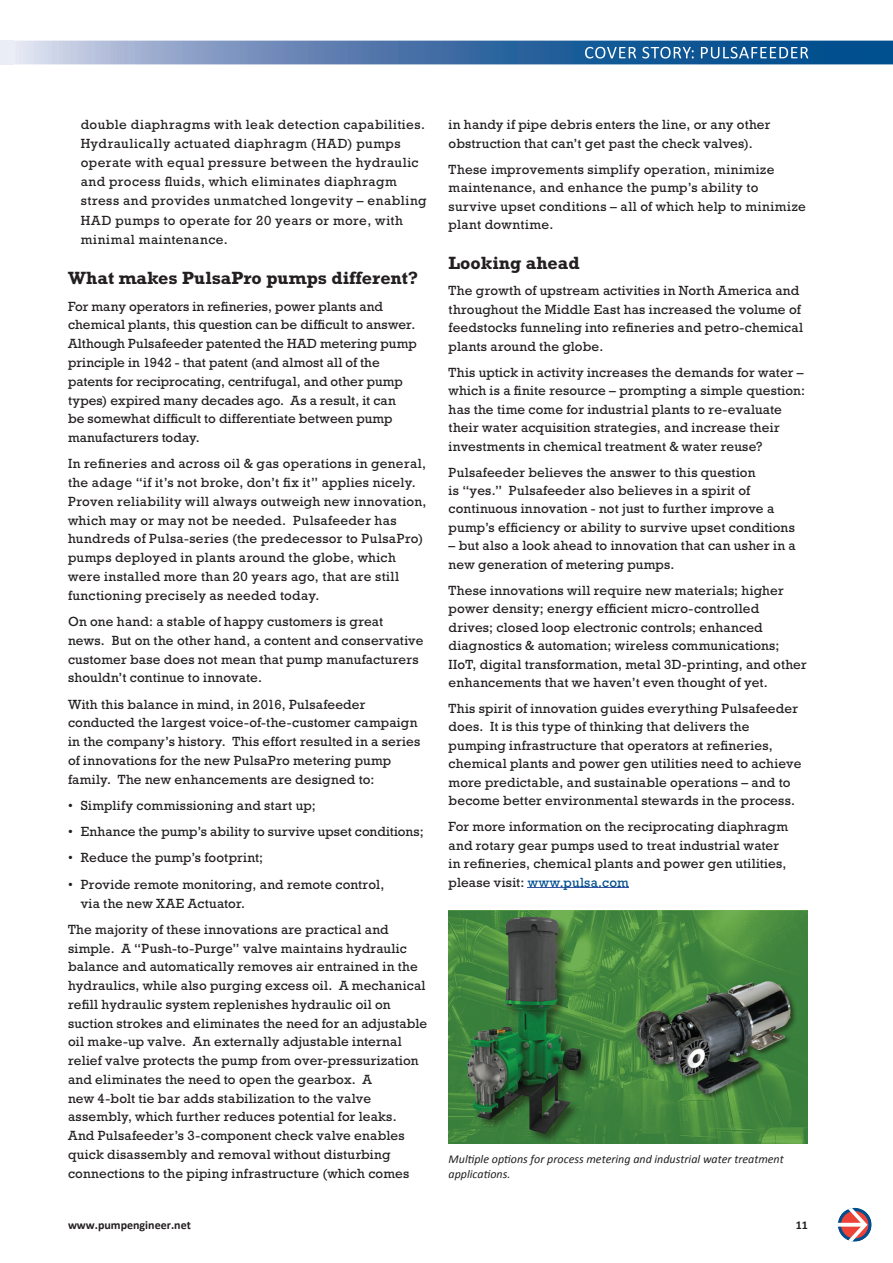
<style>
.page{position:relative;width:893px;height:1263px;background:#fff}
.page>*{position:absolute;margin:0;border:0;box-sizing:border-box;transform-origin:0 0}
.t1{font:700 18px "Rockwell Std";color:#231f20}
.t2{font:18px "Calibri";letter-spacing:.04em;color:#fff}
.t3{font:13.5px/18.8px "Rockwell Std";letter-spacing:.015em;color:#231f20}
.t4{font:13.5px/19px "Rockwell Std";letter-spacing:.035em;color:#231f20}
.t5{font:italic 12px/15px "Calibri";color:#231f20}
.t6{font:700 12px "Calibri";color:#231f20}
.s1{color:#004f8e}
</style>
<div class="page">
<svg style="left:838px;top:1208px;width:34px;height:34px"></svg>
<svg style="left:838px;top:1208px;width:29px;height:34px"></svg>
<svg style="left:14px;top:41px;width:879px;height:23px;background:#557fb0"></svg>
<div style="left:585px;top:47px;width:223px;height:12px;background:#0d5493"></div>
<hr style="left:528px;top:887px;width:101px;height:1px;background:#3853a3">
<img style="left:449px;top:910px;width:359px;height:233px">
<h1 class="t2" style="left:584px;top:41px;width:226px">COVER STORY: PULSAFEEDER</h1>
<p class="t4" style="left:81px;top:115px;width:347px">double diaphragms with leak detection capabilities.<br>Hydraulically actuated diaphragm (HAD) pumps operate with equal pressure between the hydraulic and process fluids, which eliminates diaphragm stress and provides unmatched longevity – enabling HAD pumps to operate for 20 years or more, with minimal maintenance.</p>
<h1 class="t1" style="left:68px;top:268px;width:352px">What makes PulsaPro pumps different?</h1>
<p class="t3" style="left:68px;top:297px;width:350px">For many operators in refineries, power plants and chemical plants, this question can be difficult to answer.<br>Although Pulsafeeder patented the HAD metering pump principle in 1942 - that patent (and almost all of the patents for reciprocating, centrifugal, and other pump types) expired many decades ago. As a result, it can<br>be somewhat difficult to differentiate between pump manufacturers today.</p>
<p class="t3" style="left:68px;top:454px;width:360px">In refineries and across oil &amp; gas operations in general, the adage “if it’s not broke, don’t fix it” applies nicely.<br>Proven reliability will always outweigh new innovation, which may or may not be needed. Pulsafeeder has hundreds of Pulsa-series (the predecessor to PulsaPro) pumps deployed in plants around the globe, which were installed more than 20 years ago, that are still functioning precisely as needed today.</p>
<p class="t3" style="left:68px;top:612px;width:357px">On one hand: a stable of happy customers is great<br>news. But on the other hand, a content and conservative customer base does not mean that pump manufacturers shouldn’t continue to innovate.</p>
<p class="t3" style="left:68px;top:694px;width:354px">With this balance in mind, in 2016, Pulsafeeder conducted the largest voice-of-the-customer campaign in the company’s history. This effort resulted in a series of innovations for the new PulsaPro metering pump family. The new enhancements are designed to:</p>
<p class="t3" style="left:68px;top:796px;width:249px">• Simplify commissioning and start up;</p>
<p class="t3" style="left:68px;top:822px;width:357px">• Enhance the pump’s ability to survive upset conditions;</p>
<p class="t3" style="left:68px;top:848px;width:197px">• Reduce the pump’s footprint;</p>
<p class="t3" style="left:81px;top:875px;width:305px;text-indent:-13px">• Provide remote monitoring, and remote control, via the new XAE Actuator.</p>
<p class="t3" style="left:68px;top:920px;width:361px">The majority of these innovations are practical and simple. A “Push-to-Purge” valve maintains hydraulic balance and automatically removes air entrained in the hydraulics, while also purging excess oil. A mechanical refill hydraulic system replenishes hydraulic oil on suction strokes and eliminates the need for an adjustable oil make-up valve. An externally adjustable internal relief valve protects the pump from over-pressurization and eliminates the need to open the gearbox. A<br>new 4-bolt tie bar adds stabilization to the valve assembly, which further reduces potential for leaks.<br>And Pulsafeeder’s 3-component check valve enables quick disassembly and removal without disturbing connections to the piping infrastructure (which comes</p>
<p class="t3" style="left:449px;top:115px;width:323px">in handy if pipe debris enters the line, or any other obstruction that can’t get past the check valves).</p>
<p class="t3" style="left:449px;top:160px;width:359px">These improvements simplify operation, minimize maintenance, and enhance the pump’s ability to survive upset conditions – all of which help to minimize plant downtime.</p>
<h1 class="t1" style="left:449px;top:253px;width:133px">Looking ahead</h1>
<p class="t3" style="left:449px;top:281px;width:356px">The growth of upstream activities in North America and throughout the Middle East has increased the volume of feedstocks funneling into refineries and petro-chemical plants around the globe.</p>
<p class="t3" style="left:449px;top:363px;width:358px">This uptick in activity increases the demands for water – which is a finite resource – prompting a simple question: has the time come for industrial plants to re-evaluate their water acquisition strategies, and increase their investments in chemical treatment &amp; water reuse?</p>
<p class="t3" style="left:449px;top:463px;width:348px">Pulsafeeder believes the answer to this question<br>is “yes.” Pulsafeeder also believes in a spirit of continuous innovation - not just to further improve a pump’s efficiency or ability to survive upset conditions</p>
<p class="t3" style="left:449px;top:536px;width:349px">– but also a look ahead to innovation that can usher in a new generation of metering pumps.</p>
<p class="t3" style="left:449px;top:581px;width:360px">These innovations will require new materials; higher power density; energy efficient micro-controlled drives; closed loop electronic controls; enhanced diagnostics &amp; automation; wireless communications; IIoT, digital transformation, metal 3D-printing, and other enhancements that we haven’t even thought of yet.</p>
<p class="t3" style="left:449px;top:699px;width:354px">This spirit of innovation guides everything Pulsafeeder does. It is this type of thinking that delivers the pumping infrastructure that operators at refineries, chemical plants and power gen utilities need to achieve more predictable, and sustainable operations – and to become better environmental stewards in the process.</p>
<p class="t3" style="left:449px;top:817px;width:341px">For more information on the reciprocating diaphragm and rotary gear pumps used to treat industrial water in refineries, chemical plants and power gen utilities, please visit: <span class="s1">www.pulsa.com</span></p>
<p class="t5" style="left:449px;top:1151px;width:337px">Multiple options for process metering and industrial water treatment applications.</p>
<p class="t6" style="left:68px;top:1217px;width:124px">www.pumpengineer.net</p>
<p class="t6" style="left:796px;top:1217px;width:14px">11</p>
</div>
